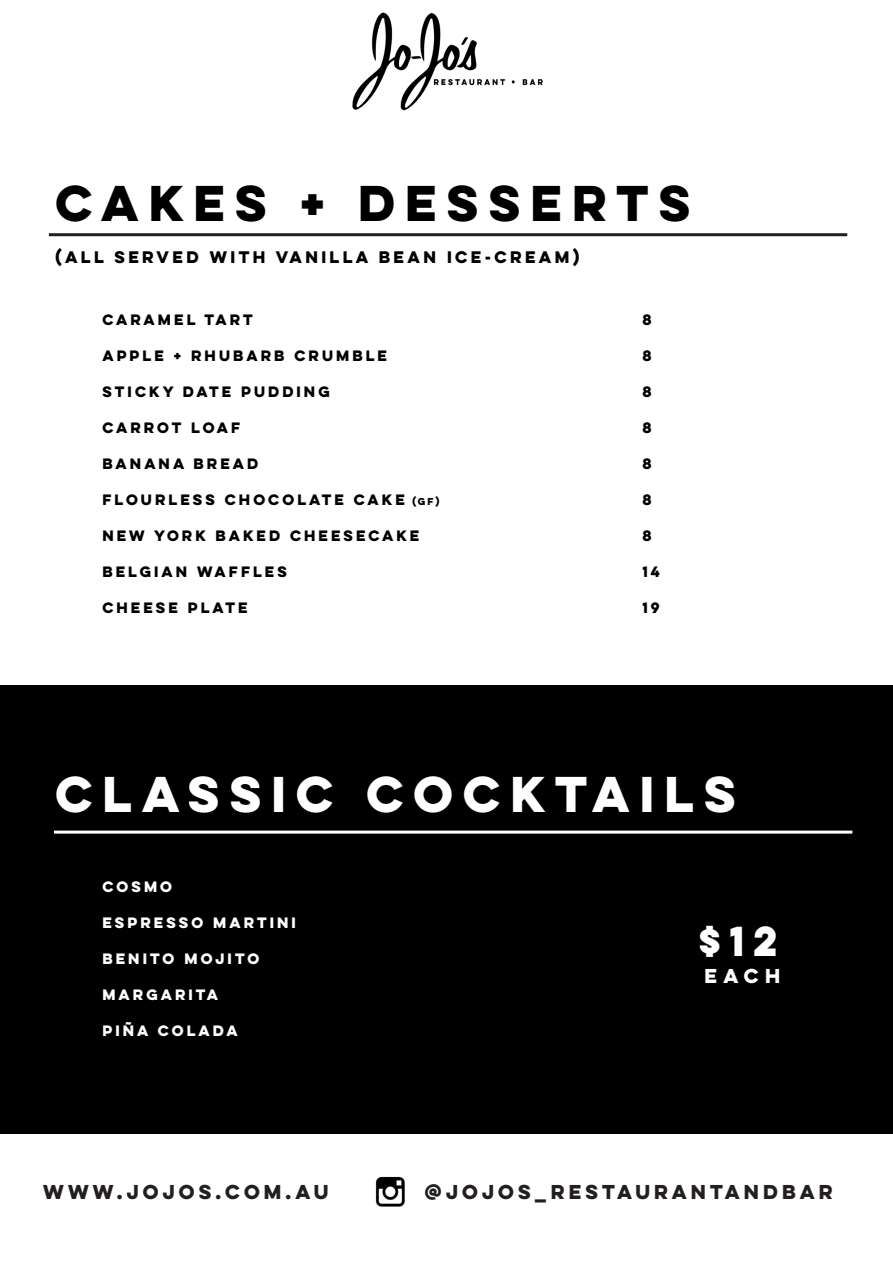
<style>
.page{position:relative;width:893px;height:1263px;background:#fff}
.page>*{position:absolute;margin:0;border:0;box-sizing:border-box;transform-origin:0 0}
.t1{font:700 45px "Lulo Clean One";color:#fff}
.t2{font:700 45px "Lulo Clean One";color:#000}
.t3{font:700 37.5px "Lulo Clean One";color:#fff}
.t4{font:700 18px "Lulo Clean One";color:#231f20}
.t5{font:700 18px "Lulo Clean One";color:#fff}
.t6{font:700 15px "Lulo Clean One";color:#000}
.t7{font:700 13.5px "Lulo Clean One";color:#000}
.t8{font:700 13.5px "Lulo Clean One";color:#fff}
.s1{font-size:9px}
</style>
<div class="page">
<div style="left:0;top:686px;width:893px;height:448px;background:#000"></div>
<img style="left:352px;top:12px;width:191px;height:98px">
<img style="left:375px;top:1176px;width:30px;height:31px">
<hr style="left:49px;top:233px;width:798px;height:3px;background:#231f20">
<hr style="left:54px;top:830px;width:798px;height:3px;background:#fff">
<p class="t2" style="left:56px;top:168px;width:647px">CAKES + DESSERTS</p>
<p class="t6" style="left:56px;top:245px;width:529px">(ALL SERVED WITH VANILLA BEAN ICE-CREAM)</p>
<p class="t7" style="left:102px;top:310px;width:155px">CARAMEL TART</p>
<p class="t7" style="left:642px;top:310px;width:14px">8</p>
<p class="t7" style="left:102px;top:346px;width:289px">APPLE + RHUBARB CRUMBLE</p>
<p class="t7" style="left:642px;top:346px;width:14px">8</p>
<p class="t7" style="left:102px;top:382px;width:232px">STICKY DATE PUDDING</p>
<p class="t7" style="left:642px;top:382px;width:14px">8</p>
<p class="t7" style="left:102px;top:418px;width:142px">CARROT LOAF</p>
<p class="t7" style="left:642px;top:418px;width:14px">8</p>
<p class="t7" style="left:102px;top:454px;width:160px">BANANA BREAD</p>
<p class="t7" style="left:642px;top:454px;width:14px">8</p>
<p class="t7" style="left:102px;top:490px;width:340px">FLOURLESS CHOCOLATE CAKE <span class="s1">(GF)</span></p>
<p class="t7" style="left:642px;top:490px;width:14px">8</p>
<p class="t7" style="left:102px;top:526px;width:322px">NEW YORK BAKED CHEESECAKE</p>
<p class="t7" style="left:642px;top:526px;width:14px">8</p>
<p class="t7" style="left:102px;top:562px;width:189px">BELGIAN WAFFLES</p>
<p class="t7" style="left:642px;top:562px;width:22px">14</p>
<p class="t7" style="left:102px;top:598px;width:150px">CHEESE PLATE</p>
<p class="t7" style="left:642px;top:598px;width:22px">19</p>
<p class="t1" style="left:56px;top:759px;width:692px">CLASSIC COCKTAILS</p>
<p class="t8" style="left:102px;top:876px;width:74px">COSMO</p>
<p class="t8" style="left:102px;top:912px;width:198px">ESPRESSO MARTINI</p>
<p class="t8" style="left:102px;top:948px;width:162px">BENITO MOJITO</p>
<p class="t8" style="left:102px;top:984px;width:120px">MARGARITA</p>
<p class="t8" style="left:102px;top:1020px;width:140px">PIÑA COLADA</p>
<p class="t3" style="left:698px;top:912px;width:89px">$12</p>
<p class="t5" style="left:704px;top:961px;width:81px">EACH</p>
<p class="t4" style="left:43px;top:1177px;width:291px">WWW.JOJOS.COM.AU</p>
<p class="t4" style="left:425px;top:1177px;width:413px">@JOJOS_RESTAURANTANDBAR</p>
</div>
